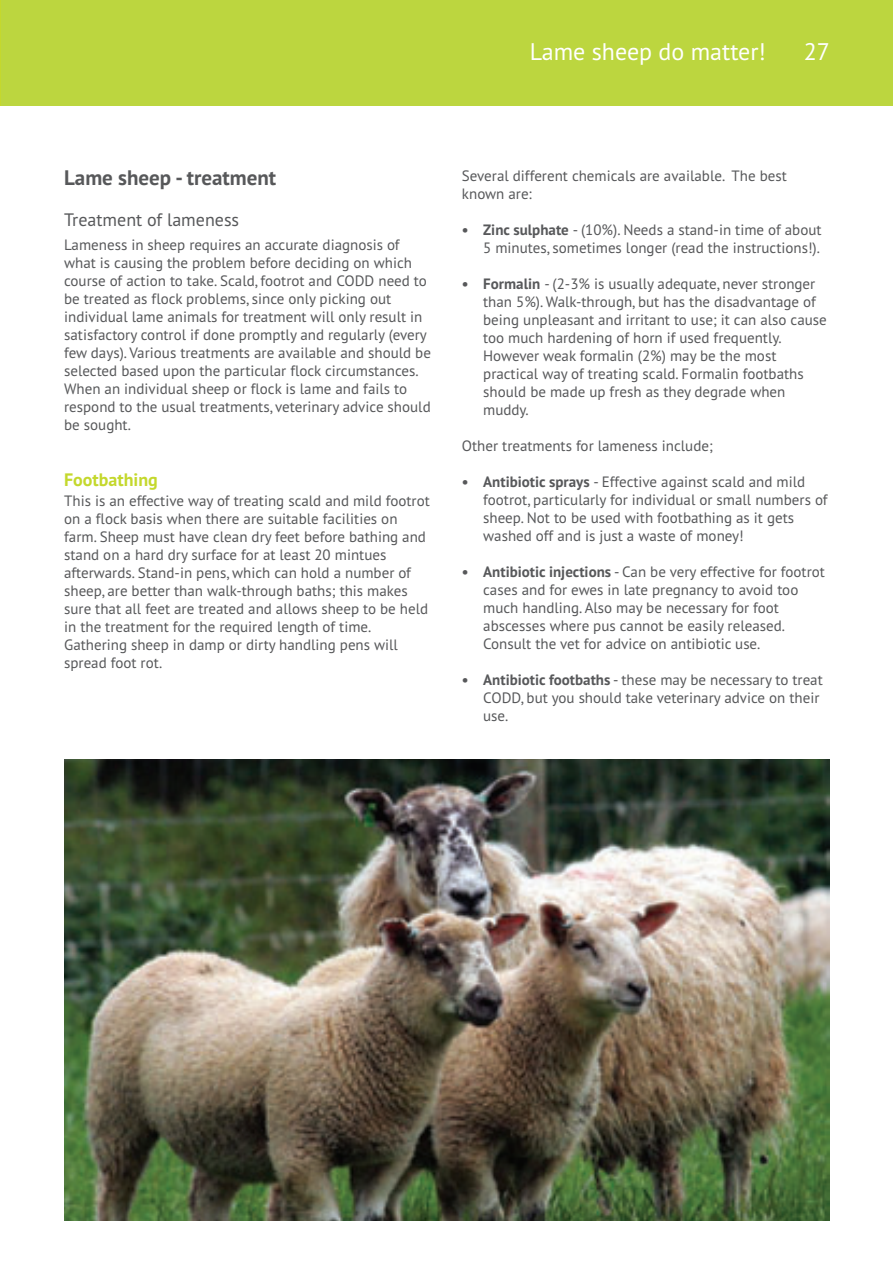
<style>
.page{position:relative;width:893px;height:1263px;background:#fff}
.page>*{position:absolute;margin:0;border:0;box-sizing:border-box;transform-origin:0 0}
.t1{font:24px "PT Sans";color:#fff}
.t2{font:700 21px "PT Sans";color:#57585a}
.t3{font:18px "PT Sans";color:#57585a}
.t4{font:700 18px "PT Sans";color:#c4d82d}
.t5{font:15px/18px "PT Sans";color:#57585a}
.s1{font-weight:700}
</style>
<div class="page">
<div style="left:1px;top:0;width:891px;height:105px;background:#bcd63f"></div>
<hr style="left:0;top:0;width:1px;height:105px;background:#c4d82d">
<img style="left:64px;top:759px;width:765px;height:460px">
<h1 class="t1" style="left:530px;top:36px;width:237px">Lame sheep do matter!</h1>
<h1 class="t1" style="left:803px;top:36px;width:28px">27</h1>
<h2 class="t2" style="left:64px;top:164px;width:214px">Lame sheep - treatment</h2>
<p class="t3" style="left:64px;top:208px;width:176px">Treatment of lameness</p>
<p class="t5" style="left:64px;top:235px;width:368px">Lameness in sheep requires an accurate diagnosis of what is causing the problem before deciding on which course of action to take. Scald, footrot and CODD need to be treated as flock problems, since only picking out individual lame animals for treatment will only result in satisfactory control if done promptly and regularly (every few days). Various treatments are available and should be selected based upon the particular flock circumstances.<br>When an individual sheep or flock is lame and fails to respond to the usual treatments, veterinary advice should be sought.</p>
<p class="t4" style="left:64px;top:468px;width:95px">Footbathing</p>
<p class="t5" style="left:64px;top:491px;width:367px">This is an effective way of treating scald and mild footrot on a flock basis when there are suitable facilities on farm. Sheep must have clean dry feet before bathing and stand on a hard dry surface for at least 20 mintues afterwards. Stand-in pens, which can hold a number of sheep, are better than walk-through baths; this makes sure that all feet are treated and allows sheep to be held in the treatment for the required length of time.<br>Gathering sheep in damp or dirty handling pens will spread foot rot.</p>
<p class="t5" style="left:462px;top:166px;width:326px">Several different chemicals are available. The best known are:</p>
<p class="t5" style="left:462px;top:220px;width:361px;text-align:right"><span class="s1">• Zinc sulphate</span> - (10%). Needs a stand-in time of about<br>5 minutes, sometimes longer (read the instructions!).</p>
<p class="t5" style="left:483px;top:274px;width:345px;text-indent:-21px"><span class="s1">• Formalin</span> - (2-3% is usually adequate, never stronger than 5%). Walk-through, but has the disadvantage of being unpleasant and irritant to use; it can also cause too much hardening of horn if used frequently.<br>However weak formalin (2%) may be the most practical way of treating scald. Formalin footbaths should be made up fresh as they degrade when muddy.</p>
<p class="t5" style="left:462px;top:436px;width:252px">Other treatments for lameness include;</p>
<p class="t5" style="left:483px;top:472px;width:346px;text-indent:-21px"><span class="s1">• Antibiotic sprays</span> - Effective against scald and mild footrot, particularly for individual or small numbers of sheep. Not to be used with footbathing as it gets washed off and is just a waste of money!</p>
<p class="t5" style="left:483px;top:562px;width:343px;text-indent:-21px"><span class="s1">• Antibiotic injections</span> - Can be very effective for footrot cases and for ewes in late pregnancy to avoid too much handling. Also may be necessary for foot abscesses where pus cannot be easily released.<br>Consult the vet for advice on antibiotic use.</p>
<p class="t5" style="left:483px;top:670px;width:341px;text-indent:-21px"><span class="s1">• Antibiotic footbaths</span> - these may be necessary to treat<br>CODD, but you should take veterinary advice on their use.</p>
</div>
